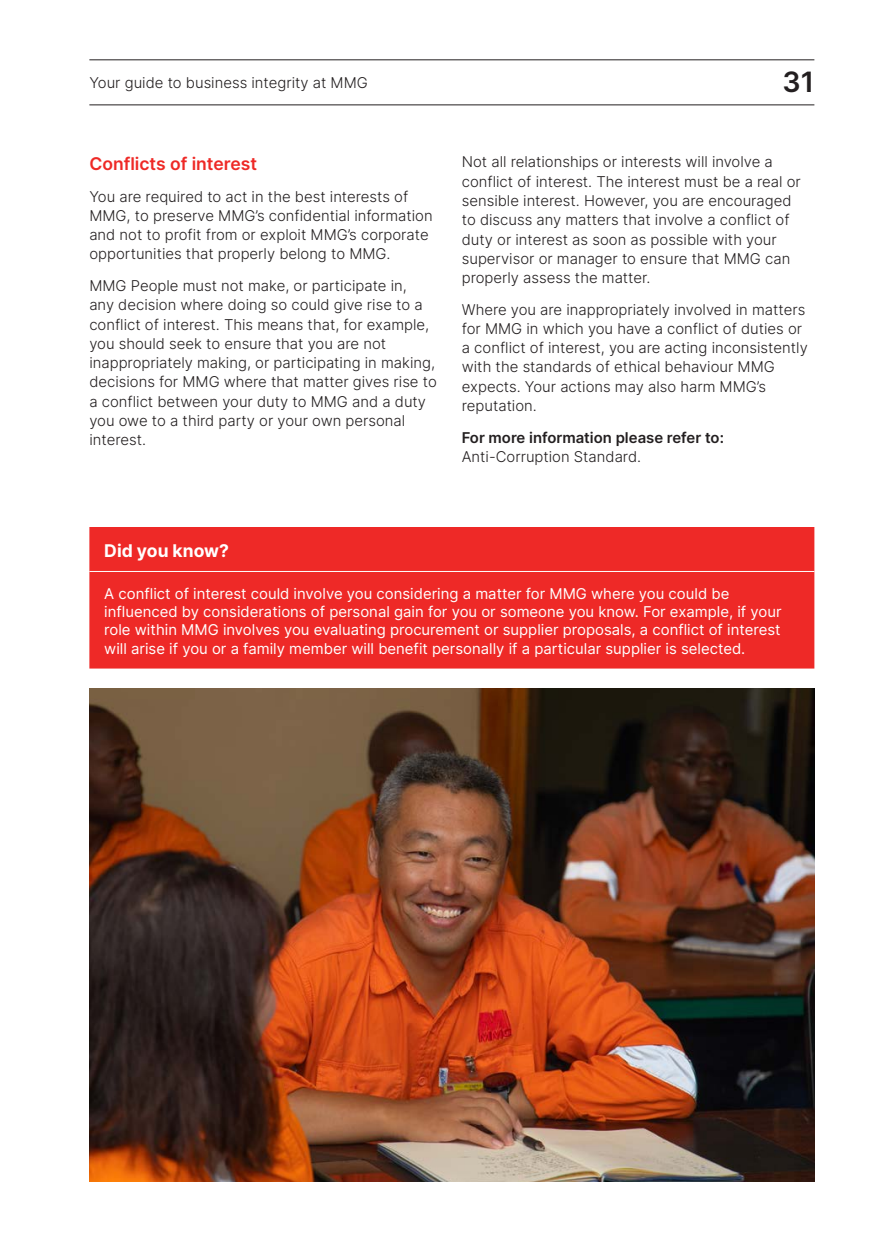
<style>
.page{position:relative;width:874px;height:1241px;background:#fff}
.page>*{position:absolute;margin:0;border:0;box-sizing:border-box;transform-origin:0 0}
.t1{font:600 28px "Inter";color:#231f20}
.B_subhead{font:600 17.5px "Inter";color:#ee2926}
.B_subhead-2{font:700 17.5px "Inter";color:#fff}
.A_Body{font:300 14.88px/19.2px "Inter";color:#231f20}
.A_Body-2{font:14.88px/18.4px "Inter";color:#fff}
.A_Body-3{font:600 14.88px/19.2px "Inter";color:#231f20}
.s1{font-weight:300}
</style>
<div class="page">
<div style="left:89px;top:527px;width:725px;height:141px;background:#ee2927"></div>
<hr style="left:89px;top:571px;width:725px;height:1px;background:#fff">
<img style="left:89px;top:688px;width:725px;height:493px">
<hr style="left:89px;top:59px;width:725px;height:1px;background:#231f20">
<hr style="left:89px;top:105px;width:725px;height:1px;background:#231f20">
<p class="A_Body" style="left:89px;top:72px;width:280px">Your guide to business integrity at MMG</p>
<h1 class="t1" style="left:782px;top:62px;width:33px">31</h1>
<p class="B_subhead" style="left:89px;top:151px;width:169px">Conflicts of interest</p>
<p class="A_Body" style="left:89px;top:186px;width:344px">You are required to act in the best interests of MMG, to preserve MMG’s confidential information and not to profit from or exploit MMG’s corporate opportunities that properly belong to MMG.</p>
<p class="A_Body" style="left:89px;top:276px;width:349px">MMG People must not make, or participate in,<br>any decision where doing so could give rise to a conflict of interest. This means that, for example, you should seek to ensure that you are not inappropriately making, or participating in making, decisions for MMG where that matter gives rise to a conflict between your duty to MMG and a duty you owe to a third party or your own personal interest.</p>
<p class="A_Body" style="left:461px;top:152px;width:340px">Not all relationships or interests will involve a conflict of interest. The interest must be a real or sensible interest. However, you are encouraged to discuss any matters that involve a conflict of duty or interest as soon as possible with your supervisor or manager to ensure that MMG can properly assess the matter.</p>
<p class="A_Body" style="left:461px;top:299px;width:347px">Where you are inappropriately involved in matters for MMG in which you have a conflict of duties or a conflict of interest, you are acting inconsistently with the standards of ethical behaviour MMG expects. Your actions may also harm MMG’s reputation.</p>
<p class="A_Body-3" style="left:461px;top:427px;width:263px">For more information please refer to:<br><span class="s1">Anti-Corruption Standard.</span></p>
<p class="B_subhead-2" style="left:104px;top:537px;width:126px">Did you know?</p>
<p class="A_Body-2" style="left:104px;top:583px;width:678px">A conflict of interest could involve you considering a matter for MMG where you could be influenced by considerations of personal gain for you or someone you know. For example, if your role within MMG involves you evaluating procurement or supplier proposals, a conflict of interest will arise if you or a family member will benefit personally if a particular supplier is selected.</p>
</div>
